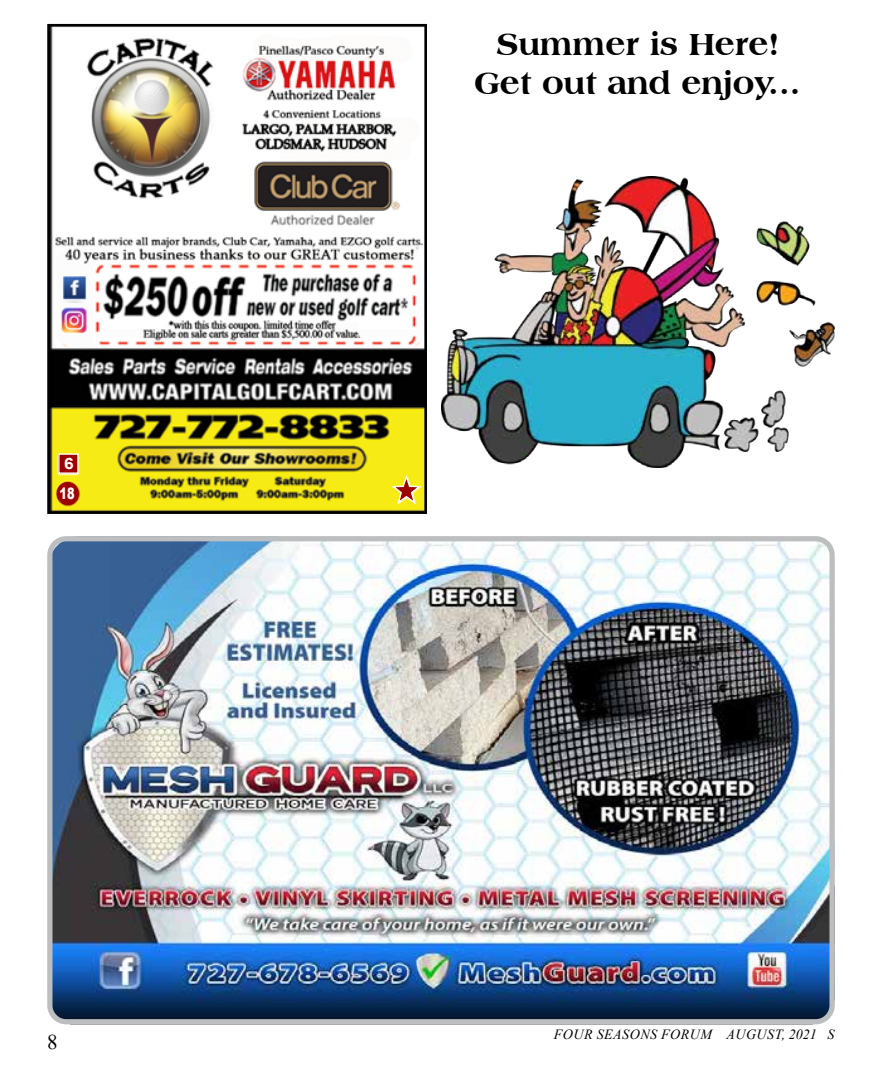
<style>
.page{position:relative;width:882px;height:1071px;background:#fff}
.page>*{position:absolute;margin:0;border:0;box-sizing:border-box;transform-origin:0 0}
.t1{font:800 32.73px/39.2px "Americana BT";color:#000;text-align:center}
.t2{font:21px "Times New Roman";color:#000}
.t3{font:900 15.75px "Arial";color:#fff;scale:.72 1}
.t4{font:700 15.75px "Arial";color:#fff;scale:1.1 1}
.t5{font:italic 14px "Times New Roman";letter-spacing:.035em;color:#000}
</style>
<div class="page">
<img style="left:47px;top:536px;width:788px;height:488px">
<svg style="left:50px;top:27px;width:374px;height:484px"></svg>
<div style="left:47px;top:24px;width:380px;height:490px;border:2px solid #000"></div>
<img style="left:441px;top:177px;width:393px;height:290px">
<p class="t4" style="left:64px;top:452px;width:10px">6</p>
<p class="t3" style="left:60px;top:482px;width:23px">18</p>
<p class="t2" style="left:47px;top:1027px;width:12px">8</p>
<p class="t1" style="left:474px;top:24px;width:329px">Summer is Here!<br>Get out and enjoy...</p>
<p class="t5" style="left:554px;top:1024px;width:282px">FOUR SEASONS FORUM AUGUST, 2021 S</p>
</div>
